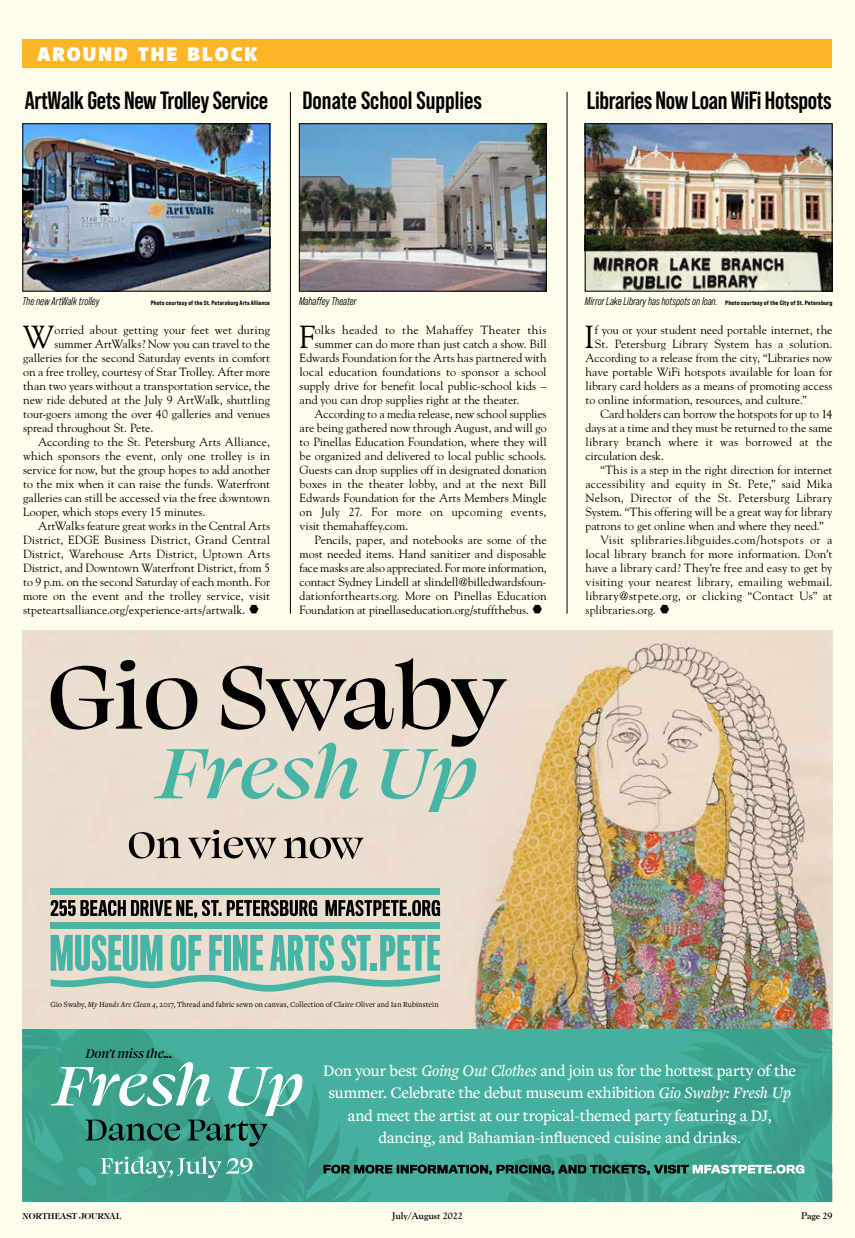
<style>
.page{position:relative;width:855px;height:1238px;background:#fffdeb}
.page>*{position:absolute;margin:0;border:0;box-sizing:border-box;transform-origin:0 0}
.t1{font:31.75px "Goudy";color:#000}
.t2{font:700 25px "Bebas Neue Pro";letter-spacing:-.015em;color:#000}
.t3{font:900 20px "Akagi Pro";letter-spacing:.1em;color:#fff}
.t4{font:500 16.62px/22.5px "Freight Text Pro";letter-spacing:-.015em;color:#fff;text-align:center}
.t5{font:italic 500 14.38px "Swear Display";color:#000}
.t6{font:11.88px "Goudy";letter-spacing:.005em;color:#000}
.t7{font:11.88px "Goudy";letter-spacing:.025em;color:#000}
.t8{font:11.88px "Goudy";letter-spacing:.03em;color:#000}
.t9{font:11.88px "Goudy";letter-spacing:-.015em;color:#000}
.t10{font:italic 11.25px "Bebas Neue Pro Middle";color:#000;scale:.95 1}
.t11{font:700 10px "Goudy Old Style T";color:#000}
.t12{font:600 8.12px "Tiffany";color:#000}
.t13{font:8px "Freight Text Pro";letter-spacing:.01em;color:#000}
.t14{font:6.25px "Bebas Neue Pro Exp Eb";letter-spacing:.01em;color:#000}
.t15{font:6.25px "Bebas Neue Pro Exp Eb";letter-spacing:.01em;color:#000;scale:.95 1}
.s1{font-family:"Bebas Neue Pro Middle";font-style:italic;font-size:11.25px}
.s2{font-style:italic}
</style>
<div class="page">
<img style="left:22px;top:630px;width:810px;height:399px">
<svg style="left:51px;top:658px;width:456px;height:154px;background:#c3c0b2"></svg>
<svg style="left:129px;top:829px;width:235px;height:30px;background:#b3a99d"></svg>
<svg style="left:22px;top:1029px;width:810px;height:172px;background:#40a995"></svg>
<svg style="left:51px;top:1062px;width:251px;height:84px;background:#56a897"></svg>
<svg style="left:324px;top:1164px;width:480px;height:10px;background:#3e7167"></svg>
<svg style="left:100px;top:1156px;width:153px;height:22px;background:#67b5a5"></svg>
<svg style="left:51px;top:934px;width:389px;height:57px;background:#99c9b9"></svg>
<div style="left:51px;top:922px;width:389px;height:7px;background:#47b5a5"></div>
<div style="left:51px;top:888px;width:389px;height:7px;background:#47b5a5"></div>
<svg style="left:51px;top:900px;width:389px;height:18px;background:#79726a"></svg>
<div style="left:22px;top:39px;width:810px;height:29px;background:#fcb525"></div>
<img style="left:24px;top:125px;width:244px;height:164px">
<div style="left:22px;top:123px;width:248px;height:168px;border:1px solid #000"></div>
<img style="left:301px;top:125px;width:244px;height:164px">
<div style="left:299px;top:123px;width:248px;height:168px;border:1px solid #000"></div>
<img style="left:587px;top:125px;width:243px;height:164px">
<div style="left:585px;top:123px;width:247px;height:168px;border:1px solid #000"></div>
<hr style="left:290px;top:92px;width:1px;height:521px;background:#000">
<hr style="left:567px;top:92px;width:1px;height:521px;background:#000">
<h3 class="t3" style="left:38px;top:42px;width:221px">AROUND THE BLOCK</h3>
<h2 class="t2" style="left:25px;top:86px;width:245px">ArtWalk Gets New Trolley Service</h2>
<h2 class="t2" style="left:302px;top:86px;width:181px">Donate School Supplies</h2>
<h2 class="t2" style="left:587px;top:86px;width:246px">Libraries Now Loan WiFi Hotspots</h2>
<p class="t10" style="left:22px;top:295px;width:83px">The new ArtWalk trolley</p>
<p class="t15" style="left:151px;top:299px;width:127px">Photo courtesy of the St. Petersburg Arts Alliance</p>
<p class="t10" style="left:299px;top:295px;width:62px">Mahaffey Theater</p>
<p class="t14" style="left:585px;top:299px;width:249px"><span class="s1">Mirror Lake Library has hotspots on loan.</span> Photo courtesy of the City of St. Petersburg</p>
<h1 class="t1" style="left:23px;top:317px;width:33px">W</h1>
<p class="t6" style="left:55px;top:322px;width:217px">orried about getting your feet wet during</p>
<p class="t6" style="left:55px;top:336px;width:217px">summer ArtWalks? Now you can travel to the</p>
<p class="t6" style="left:23px;top:350px;width:248px">galleries for the second Saturday events in comfort</p>
<p class="t6" style="left:23px;top:364px;width:249px">on a free trolley, courtesy of Star Trolley. After more</p>
<p class="t6" style="left:23px;top:378px;width:248px">than two years without a transportation service, the</p>
<p class="t6" style="left:23px;top:392px;width:249px">new ride debuted at the July 9 ArtWalk, shuttling</p>
<p class="t6" style="left:23px;top:406px;width:248px">tour-goers among the over 40 galleries and venues</p>
<p class="t6" style="left:23px;top:420px;width:132px">spread throughout St. Pete.</p>
<p class="t6" style="left:38px;top:434px;width:233px">According to the St. Petersburg Arts Alliance,</p>
<p class="t6" style="left:23px;top:448px;width:248px">which sponsors the event, only one trolley is in</p>
<p class="t6" style="left:23px;top:462px;width:248px">service for now, but the group hopes to add another</p>
<p class="t6" style="left:23px;top:476px;width:248px">to the mix when it can raise the funds. Waterfront</p>
<p class="t6" style="left:23px;top:490px;width:248px">galleries can still be accessed via the free downtown</p>
<p class="t6" style="left:23px;top:504px;width:184px">Looper, which stops every 15 minutes.</p>
<p class="t6" style="left:38px;top:518px;width:233px">ArtWalks feature great works in the Central Arts</p>
<p class="t6" style="left:23px;top:532px;width:248px">District, EDGE Business District, Grand Central</p>
<p class="t6" style="left:23px;top:546px;width:248px">District, Warehouse Arts District, Uptown Arts</p>
<p class="t6" style="left:23px;top:560px;width:248px">District, and Downtown Waterfront District, from 5</p>
<p class="t6" style="left:23px;top:574px;width:249px">to 9 p.m. on the second Saturday of each month. For</p>
<p class="t6" style="left:23px;top:588px;width:248px">more on the event and the trolley service, visit</p>
<p class="t6" style="left:23px;top:602px;width:224px">stpeteartsalliance.org/experience-arts/artwalk.</p>
<h1 class="t1" style="left:299px;top:317px;width:17px">F</h1>
<p class="t7" style="left:315px;top:322px;width:233px">olks headed to the Mahaffey Theater this</p>
<p class="t6" style="left:315px;top:336px;width:233px">summer can do more than just catch a show. Bill</p>
<p class="t6" style="left:300px;top:350px;width:248px">Edwards Foundation for the Arts has partnered with</p>
<p class="t6" style="left:300px;top:364px;width:248px">local education foundations to sponsor a school</p>
<p class="t6" style="left:300px;top:378px;width:248px">supply drive for benefit local public-school kids –</p>
<p class="t6" style="left:300px;top:392px;width:221px">and you can drop supplies right at the theater.</p>
<p class="t6" style="left:315px;top:406px;width:233px">According to a media release, new school supplies</p>
<p class="t6" style="left:300px;top:420px;width:249px">are being gathered now through August, and will go</p>
<p class="t6" style="left:300px;top:434px;width:248px">to Pinellas Education Foundation, where they will</p>
<p class="t6" style="left:300px;top:448px;width:248px">be organized and delivered to local public schools.</p>
<p class="t6" style="left:300px;top:462px;width:248px">Guests can drop supplies off in designated donation</p>
<p class="t6" style="left:300px;top:476px;width:248px">boxes in the theater lobby, and at the next Bill</p>
<p class="t6" style="left:300px;top:490px;width:248px">Edwards Foundation for the Arts Members Mingle</p>
<p class="t8" style="left:300px;top:504px;width:248px">on July 27. For more on upcoming events,</p>
<p class="t6" style="left:300px;top:518px;width:110px">visit themahaffey.com.</p>
<p class="t6" style="left:315px;top:532px;width:234px">Pencils, paper, and notebooks are some of the</p>
<p class="t6" style="left:300px;top:546px;width:248px">most needed items. Hand sanitizer and disposable</p>
<p class="t9" style="left:300px;top:560px;width:249px">face masks are also appreciated. For more information,</p>
<p class="t6" style="left:300px;top:574px;width:248px">contact Sydney Lindell at slindell@billedwardsfoun-</p>
<p class="t6" style="left:300px;top:588px;width:248px">dationforthearts.org. More on Pinellas Education</p>
<p class="t6" style="left:300px;top:602px;width:231px">Foundation at pinellaseducation.org/stuffthebus.</p>
<h1 class="t1" style="left:584px;top:317px;width:12px">I</h1>
<p class="t6" style="left:595px;top:322px;width:239px">f you or your student need portable internet, the</p>
<p class="t6" style="left:595px;top:336px;width:239px">St. Petersburg Library System has a solution.</p>
<p class="t6" style="left:586px;top:350px;width:248px">According to a release from the city, “Libraries now</p>
<p class="t6" style="left:586px;top:364px;width:248px">have portable WiFi hotspots available for loan for</p>
<p class="t6" style="left:586px;top:378px;width:248px">library card holders as a means of promoting access</p>
<p class="t6" style="left:586px;top:392px;width:223px">to online information, resources, and culture.”</p>
<p class="t6" style="left:601px;top:406px;width:233px">Card holders can borrow the hotspots for up to 14</p>
<p class="t6" style="left:586px;top:420px;width:248px">days at a time and they must be returned to the same</p>
<p class="t6" style="left:586px;top:434px;width:249px">library branch where it was borrowed at the</p>
<p class="t6" style="left:586px;top:448px;width:80px">circulation desk.</p>
<p class="t6" style="left:601px;top:462px;width:233px">“This is a step in the right direction for internet</p>
<p class="t6" style="left:586px;top:476px;width:248px">accessibility and equity in St. Pete,” said Mika</p>
<p class="t6" style="left:586px;top:490px;width:248px">Nelson, Director of the St. Petersburg Library</p>
<p class="t6" style="left:586px;top:504px;width:248px">System. “This offering will be a great way for library</p>
<p class="t6" style="left:586px;top:518px;width:240px">patrons to get online when and where they need.”</p>
<p class="t8" style="left:601px;top:532px;width:233px">Visit splibraries.libguides.com/hotspots or a</p>
<p class="t6" style="left:586px;top:546px;width:248px">local library branch for more information. Don’t</p>
<p class="t6" style="left:586px;top:560px;width:249px">have a library card? They’re free and easy to get by</p>
<p class="t7" style="left:586px;top:574px;width:248px">visiting your nearest library, emailing webmail.</p>
<p class="t6" style="left:586px;top:588px;width:248px">library@stpete.org, or clicking “Contact Us” at</p>
<p class="t6" style="left:586px;top:602px;width:72px">splibraries.org.</p>
<p class="t13" style="left:51px;top:999px;width:389px">Gio Swaby, <span class="s2">My Hands Are Clean 4</span>, 2017, Thread and fabric sewn on canvas, Collection of Claire Oliver and Ian Rubinstein</p>
<p class="t5" style="left:86px;top:1044px;width:88px">Don’t miss the...</p>
<p class="t4" style="left:323px;top:1058px;width:475px">Don your best <span class="s2">Going Out Clothes</span> and join us for the hottest party of the summer. Celebrate the debut museum exhibition <span class="s2">Gio Swaby: Fresh Up </span>and meet the artist at our tropical-themed party featuring a DJ, dancing, and Bahamian-influenced cuisine and drinks.</p>
<p class="t12" style="left:22px;top:1210px;width:100px">NORTHEAST JOURNAL</p>
<p class="t11" style="left:392px;top:1209px;width:72px">July/August 2022</p>
<p class="t11" style="left:801px;top:1209px;width:33px">Page 29</p>
</div>
